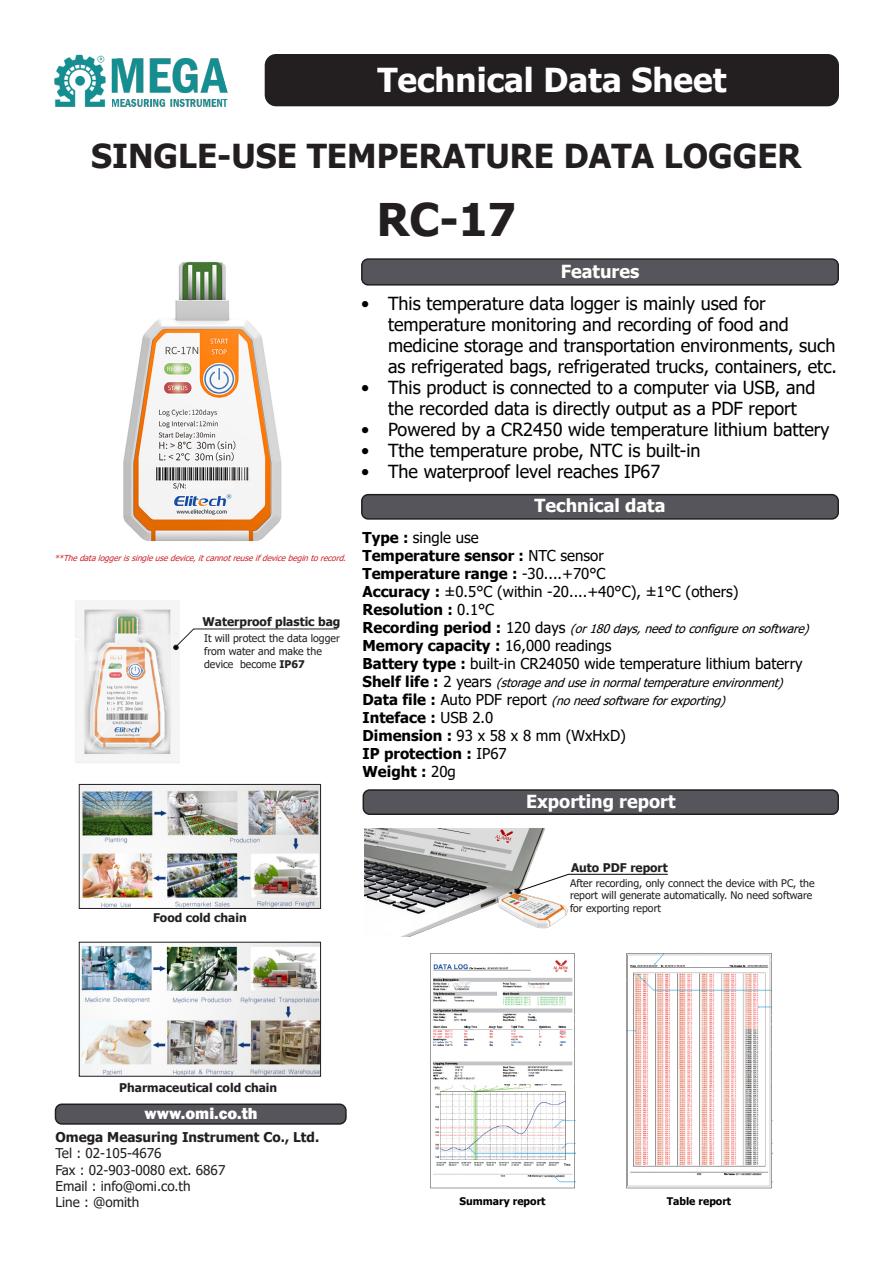
<style>
.page{position:relative;width:893px;height:1263px;background:#fff}
.page>*{position:absolute;margin:0;border:0;box-sizing:border-box;transform-origin:0 0}
.t1{font:700 45px "Tahoma";color:#231f20}
.t2{font:700 33px "Tahoma";color:#231f20}
.t3{font:700 33px "Tahoma";color:#fff}
.t4{font:18px/21px "Tahoma";color:#000}
.t5{font:700 18px "Tahoma";color:#fff}
.t6{font:800 16.5px "Franklin Gothic";color:#fff}
.t7{font:700 15px/18px "Tahoma";color:#000}
.t8{font:15px/18px "Tahoma";color:#000}
.t9{font:13.5px "Tahoma";color:#231f20}
.t10{font:700 13.5px "Tahoma";color:#231f20}
.t11{font:italic 12px "Tahoma";color:#000}
.t12{font:700 12px "Tahoma";color:#231f20}
.t13{font:10.5px/12.6px "Tahoma";color:#231f20}
.t14{font:700 10.5px "Tahoma";color:#000}
.t15{font:italic 8.25px "Tahoma";color:#d1232a}
.s1{font-weight:700}
.s2{font-weight:400}
.s3{font-weight:700;font-style:normal;font-size:15px}
.s4{font-style:normal;font-size:15px}
</style>
<div class="page">
<div style="left:265px;top:54px;width:574px;height:52px;background:#231f20;border-radius:11px"></div>
<div style="left:362px;top:495px;width:476px;height:24px;background:#55555b;border-radius:6px"></div>
<div style="left:361px;top:494px;width:478px;height:26px;border:2px solid #231f20;border-radius:6px"></div>
<div style="left:362px;top:259px;width:476px;height:26px;background:#55555b;border-radius:6px"></div>
<div style="left:361px;top:258px;width:478px;height:28px;border:2px solid #231f20;border-radius:6px"></div>
<img style="left:54px;top:54px;width:173px;height:52px">
<div style="left:55px;top:1104px;width:291px;height:20px;background:#55555b;border-radius:6px"></div>
<div style="left:55px;top:1103px;width:292px;height:22px;border:2px solid #231f20;border-radius:6px"></div>
<img style="left:123px;top:261px;width:159px;height:281px">
<img style="left:81px;top:786px;width:238px;height:120px">
<div style="left:79px;top:784px;width:242px;height:124px;border:1px solid #231f20"></div>
<img style="left:81px;top:944px;width:238px;height:130px">
<div style="left:79px;top:942px;width:242px;height:134px;border:1px solid #231f20"></div>
<img style="left:429px;top:952px;width:147px;height:236px">
<img style="left:626px;top:952px;width:146px;height:236px">
<div style="left:363px;top:790px;width:475px;height:24px;background:#55555b;border-radius:6px"></div>
<div style="left:363px;top:789px;width:476px;height:26px;border:2px solid #231f20;border-radius:6px"></div>
<img style="left:75px;top:601px;width:104px;height:162px">
<svg style="left:173px;top:628px;width:165px;height:22px"></svg>
<img style="left:365px;top:828px;width:203px;height:109px">
<svg style="left:515px;top:873px;width:153px;height:21px"></svg>
<p class="t3" style="left:377px;top:57px;width:351px">Technical Data Sheet</p>
<p class="t2" style="left:91px;top:133px;width:712px">SINGLE-USE TEMPERATURE DATA LOGGER</p>
<p class="t1" style="left:377px;top:188px;width:141px">RC-17</p>
<p class="t5" style="left:561px;top:259px;width:80px">Features</p>
<p class="t4" style="left:388px;top:294px;width:450px;text-indent:-27px">• This temperature data logger is mainly used for temperature monitoring and recording of food and medicine storage and transportation environments, such as refrigerated bags, refrigerated trucks, containers, etc.</p>
<p class="t4" style="left:361px;top:378px;width:456px;text-align:center">• This product is connected to a computer via USB, and the recorded data is directly output as a PDF report</p>
<p class="t4" style="left:361px;top:420px;width:470px">• Powered by a CR2450 wide temperature lithium battery</p>
<p class="t4" style="left:361px;top:441px;width:341px">• Tthe temperature probe, NTC is built-in</p>
<p class="t4" style="left:361px;top:462px;width:301px">• The waterproof level reaches IP67</p>
<p class="t15" style="left:54px;top:553px;width:297px">**Thedataloggerissingleusedevice,itcannotreuseifdevicebegintorecord.</p>
<p class="t12" style="left:203px;top:613px;width:139px">Waterproof plastic bag</p>
<p class="t13" style="left:204px;top:633px;width:137px">It will protect the data logger from water and make the device become <span class="s1">IP67</span></p>
<p class="t5" style="left:534px;top:493px;width:133px">Technical data</p>
<p class="t8" style="left:363px;top:529px;width:118px"><span class="s1">Type :</span> single use</p>
<p class="t7" style="left:363px;top:547px;width:244px">Temperature sensor : <span class="s2">NTC sensor<br></span>Temperature range : <span class="s2">-30....+70°C</span></p>
<p class="t8" style="left:363px;top:583px;width:378px"><span class="s1">Accuracy :</span> ±0.5°C (within -20....+40°C), ±1°C (others)<br><span class="s1">Resolution :</span> 0.1°C</p>
<p class="t11" style="left:363px;top:620px;width:453px"><span class="s3">R e c o r d i n g p e r i o d :</span> <span class="s4">1 2 0 d a y s</span> (or180days,needtoconfigureonsoftware)</p>
<p class="t7" style="left:363px;top:637px;width:250px">Memory capacity : <span class="s2">16,000 readings</span></p>
<p class="t8" style="left:363px;top:655px;width:441px"><span class="s1">Battery type :</span> built-in CR24050 wide temperature lithium baterry</p>
<p class="t11" style="left:363px;top:674px;width:427px"><span class="s3">S h e l f l i f e :</span> <span class="s4">2 y e a r s</span> (storageanduseinnormaltemperatureenvironment)</p>
<p class="t11" style="left:363px;top:692px;width:369px"><span class="s3">D a t a f i l e :</span> <span class="s4">A u t o P D F r e p o r t</span> (noneedsoftwareforexporting)</p>
<p class="t7" style="left:363px;top:709px;width:132px">Inteface : <span class="s2">USB 2.0</span></p>
<p class="t7" style="left:363px;top:727px;width:265px">Dimension : <span class="s2">93 x 58 x 8 mm (WxHxD)<br></span>IP protection : <span class="s2">IP67</span></p>
<p class="t7" style="left:363px;top:763px;width:95px">Weight : <span class="s2">20g</span></p>
<p class="t5" style="left:526px;top:788px;width:151px">Exporting report</p>
<p class="t12" style="left:153px;top:909px;width:95px">Food cold chain</p>
<p class="t12" style="left:571px;top:859px;width:98px">Auto PDF report</p>
<p class="t13" style="left:570px;top:877px;width:246px">After recording, only connect the device with PC, the report will generate automatically. No need software for exporting report</p>
<p class="t12" style="left:119px;top:1079px;width:159px">Pharmaceutical cold chain</p>
<p class="t6" style="left:144px;top:1102px;width:115px">www.omi.co.th</p>
<p class="t10" style="left:55px;top:1128px;width:265px">Omega Measuring Instrument Co., Ltd.</p>
<p class="t9" style="left:55px;top:1144px;width:108px">Tel : 02-105-4676</p>
<p class="t9" style="left:55px;top:1160px;width:171px">Fax : 02-903-0080 ext. 6867</p>
<p class="t9" style="left:55px;top:1177px;width:137px">Email : info@omi.co.th</p>
<p class="t9" style="left:55px;top:1193px;width:85px">Line : @omith</p>
<p class="t14" style="left:459px;top:1193px;width:88px">Summary report</p>
<p class="t14" style="left:667px;top:1193px;width:66px">Table report</p>
</div>
